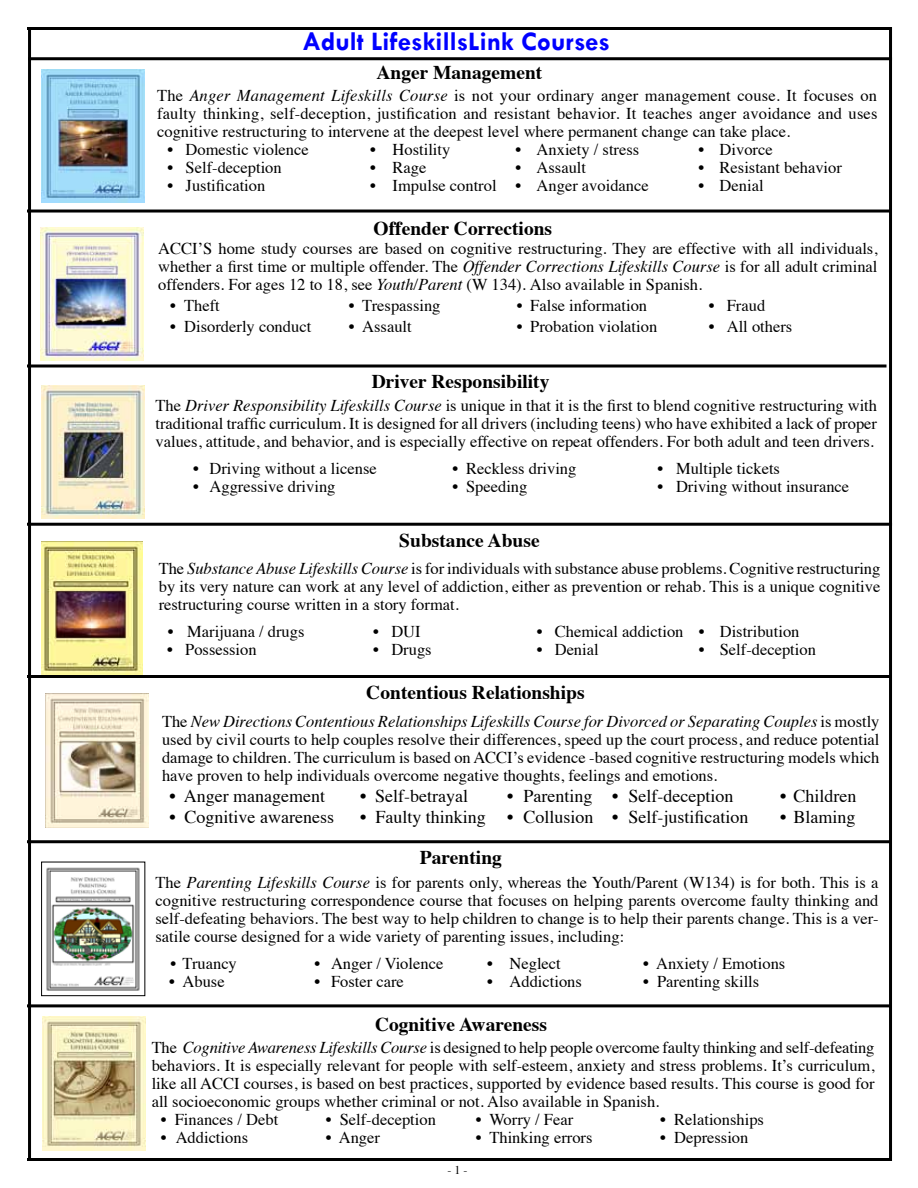
<style>
.page{position:relative;width:918px;height:1188px;background:#fff}
.page>*{position:absolute;margin:0;border:0;box-sizing:border-box;transform-origin:0 0}
.t1{font:700 27px "Tw Cen";color:#00f}
.t2{font:700 19.5px "Times";color:#000}
.t3{font:18px "Times";color:#000}
.t4{font:16.5px/18px "Times";color:#000;text-align:justify}
.t5{font:12px "Times";color:#000}
.s1{font-style:italic}
</style>
<div class="page">
<hr style="left:28px;top:27px;width:3px;height:1134px;background:#000">
<hr style="left:889px;top:27px;width:3px;height:1134px;background:#000">
<hr style="left:27px;top:210px;width:864px;height:3px;background:#000">
<svg style="left:27px;top:364px;width:859px;height:4px;background:#3f3f3f"></svg>
<img style="left:41px;top:69px;width:103px;height:134px">
<img style="left:40px;top:227px;width:104px;height:134px">
<hr style="left:27px;top:675px;width:864px;height:3px;background:#000">
<hr style="left:28px;top:57px;width:864px;height:3px;background:#000">
<img style="left:42px;top:385px;width:103px;height:134px">
<img style="left:41px;top:541px;width:102px;height:133px">
<hr style="left:27px;top:523px;width:865px;height:3px;background:#000">
<hr style="left:27px;top:1158px;width:864px;height:3px;background:#000">
<hr style="left:27px;top:840px;width:864px;height:3px;background:#000">
<img style="left:45px;top:693px;width:103px;height:134px">
<img style="left:46px;top:867px;width:94px;height:124px">
<hr style="left:27px;top:27px;width:864px;height:3px;background:#000">
<hr style="left:27px;top:1004px;width:864px;height:3px;background:#000">
<img style="left:42px;top:1017px;width:103px;height:133px">
<h1 class="t1" style="left:303px;top:25px;width:309px">Adult LifeskillsLink Courses</h1>
<p class="t2" style="left:377px;top:53px;width:167px">Anger Management</p>
<p class="t4" style="left:157px;top:85px;width:722px">The <span class="s1">Anger Management Lifeskills Course</span> is not your ordinary anger management couse. It focuses on faulty thinking, self-deception, justification and resistant behavior. It teaches anger avoidance and uses cognitive restructuring to intervene at the deepest level where permanent change can take place.</p>
<p class="t4" style="left:168px;top:139px;width:143px">• Domestic violence</p>
<p class="t4" style="left:370px;top:139px;width:82px">• Hostility</p>
<p class="t4" style="left:516px;top:139px;width:125px">• Anxiety / stress</p>
<p class="t4" style="left:699px;top:139px;width:76px">• Divorce</p>
<p class="t4" style="left:168px;top:157px;width:116px">• Self-deception</p>
<p class="t4" style="left:370px;top:157px;width:58px">• Rage</p>
<p class="t4" style="left:516px;top:157px;width:72px">• Assault</p>
<p class="t4" style="left:699px;top:157px;width:145px">• Resistant behavior</p>
<p class="t4" style="left:168px;top:175px;width:99px">• Justification</p>
<p class="t4" style="left:370px;top:175px;width:280px">• Impulse control • Anger avoidance</p>
<p class="t4" style="left:699px;top:175px;width:66px">• Denial</p>
<p class="t2" style="left:374px;top:210px;width:180px">Offender Corrections</p>
<p class="t4" style="left:158px;top:238px;width:721px">ACCI’S home study courses are based on cognitive restructuring. They are effective with all individuals, whether a first time or multiple offender. The <span class="s1">Offender Corrections Lifeskills Course</span> is for all adult criminal offenders. For ages 12 to 18, see <span class="s1">Youth/Parent</span> (W 134)<span class="s1">.</span> Also available in Spanish.</p>
<p class="t4" style="left:170px;top:295px;width:51px">• Theft</p>
<p class="t4" style="left:349px;top:295px;width:93px">• Trespassing</p>
<p class="t4" style="left:517px;top:295px;width:132px">• False information</p>
<p class="t4" style="left:709px;top:295px;width:58px">• Fraud</p>
<p class="t4" style="left:170px;top:316px;width:142px">• Disorderly conduct</p>
<p class="t4" style="left:349px;top:316px;width:64px">• Assault</p>
<p class="t4" style="left:517px;top:316px;width:142px">• Probation violation</p>
<p class="t4" style="left:709px;top:316px;width:85px">• All others</p>
<p class="t2" style="left:372px;top:363px;width:179px">Driver Responsibility</p>
<p class="t4" style="left:156px;top:395px;width:723px">The <span class="s1">Driver Responsibility Lifeskills Course</span> is unique in that it is the first to blend cognitive restructuring with traditional traffic curriculum. It is designed for all drivers (including teens) who have exhibited a lack of proper values, attitude, and behavior, and is especially effective on repeat offenders. For both adult and teen drivers.</p>
<p class="t4" style="left:193px;top:458px;width:185px">• Driving without a license</p>
<p class="t4" style="left:453px;top:458px;width:125px">• Reckless driving</p>
<p class="t4" style="left:658px;top:458px;width:124px">• Multiple tickets</p>
<p class="t4" style="left:193px;top:476px;width:144px">• Aggressive driving</p>
<p class="t4" style="left:453px;top:476px;width:76px">• Speeding</p>
<p class="t4" style="left:658px;top:476px;width:193px">• Driving without insurance</p>
<p class="t2" style="left:399px;top:522px;width:142px">Substance Abuse</p>
<p class="t4" style="left:159px;top:558px;width:723px">The <span class="s1">Substance Abuse Lifeskills Course</span> is for individuals with substance abuse problems. Cognitive restructuring by its very nature can work at any level of addiction, either as prevention or rehab. This is a unique cognitive restructuring course written in a story format.</p>
<p class="t4" style="left:168px;top:621px;width:138px">• Marijuana / drugs</p>
<p class="t4" style="left:373px;top:621px;width:49px">• DUI</p>
<p class="t4" style="left:537px;top:621px;width:264px">• Chemical addiction • Distribution</p>
<p class="t4" style="left:167px;top:639px;width:91px">• Possession</p>
<p class="t4" style="left:373px;top:639px;width:60px">• Drugs</p>
<p class="t4" style="left:537px;top:639px;width:63px">• Denial</p>
<p class="t4" style="left:699px;top:639px;width:119px">• Self-deception</p>
<p class="t2" style="left:366px;top:674px;width:220px">Contentious Relationships</p>
<p class="t4" style="left:162px;top:711px;width:719px">The <span class="s1">New Directions Contentious Relationships Lifeskills Course for Divorced or Separating Couples</span> is mostly used by civil courts to help couples resolve their differences, speed up the court process, and reduce potential damage to children. The curriculum is based on ACCI’s evidence -based cognitive restructuring models which have proven to help individuals overcome negative thoughts, feelings and emotions.</p>
<p class="t3" style="left:170px;top:779px;width:157px">• Anger management</p>
<p class="t3" style="left:360px;top:779px;width:110px">• Self-betrayal</p>
<p class="t3" style="left:507px;top:779px;width:228px">• Parenting • Self-deception</p>
<p class="t3" style="left:780px;top:779px;width:78px">• Children</p>
<p class="t3" style="left:170px;top:800px;width:166px">• Cognitive awareness</p>
<p class="t3" style="left:360px;top:800px;width:390px">• Faulty thinking • Collusion • Self-justification</p>
<p class="t3" style="left:780px;top:800px;width:77px">• Blaming</p>
<p class="t2" style="left:420px;top:838px;width:83px">Parenting</p>
<p class="t4" style="left:156px;top:872px;width:725px">The <span class="s1">Parenting Lifeskills Course</span> is for parents only, whereas the Youth/Parent (W134) is for both. This is a cognitive restructuring correspondence course that focuses on helping parents overcome faulty thinking and self-defeating behaviors. The best way to help children to change is to help their parents change. This is a ver&shy;satile course designed for a wide variety of parenting issues, including:</p>
<p class="t4" style="left:171px;top:953px;width:68px">• Truancy</p>
<p class="t4" style="left:315px;top:953px;width:130px">• Anger / Violence</p>
<p class="t4" style="left:487px;top:953px;width:75px">• Neglect</p>
<p class="t4" style="left:643px;top:953px;width:144px">• Anxiety / Emotions</p>
<p class="t4" style="left:169px;top:971px;width:57px">• Abuse</p>
<p class="t4" style="left:315px;top:971px;width:91px">• Foster care</p>
<p class="t4" style="left:487px;top:971px;width:96px">• Addictions</p>
<p class="t4" style="left:643px;top:971px;width:118px">• Parenting skills</p>
<p class="t2" style="left:375px;top:1006px;width:174px">Cognitive Awareness</p>
<p class="t4" style="left:152px;top:1038px;width:724px">The <span class="s1">Cognitive Awareness Lifeskills Course</span> is designed to help people overcome faulty thinking and self-defeating behaviors. It is especially relevant for people with self-esteem, anxiety and stress problems. It’s curriculum, like all ACCI courses, is based on best practices, supported by evidence based results. This course is good for all socioeconomic groups whether criminal or not. Also available in Spanish.</p>
<p class="t4" style="left:161px;top:1110px;width:119px">• Finances / Debt</p>
<p class="t4" style="left:326px;top:1110px;width:112px">• Self-deception</p>
<p class="t4" style="left:476px;top:1110px;width:99px">• Worry / Fear</p>
<p class="t4" style="left:660px;top:1110px;width:105px">• Relationships</p>
<p class="t4" style="left:161px;top:1128px;width:89px">• Addictions</p>
<p class="t4" style="left:326px;top:1128px;width:56px">• Anger</p>
<p class="t4" style="left:476px;top:1128px;width:118px">• Thinking errors</p>
<p class="t4" style="left:660px;top:1128px;width:90px">• Depression</p>
<p class="t5" style="left:447px;top:1159px;width:21px">- 1 -</p>
</div>
